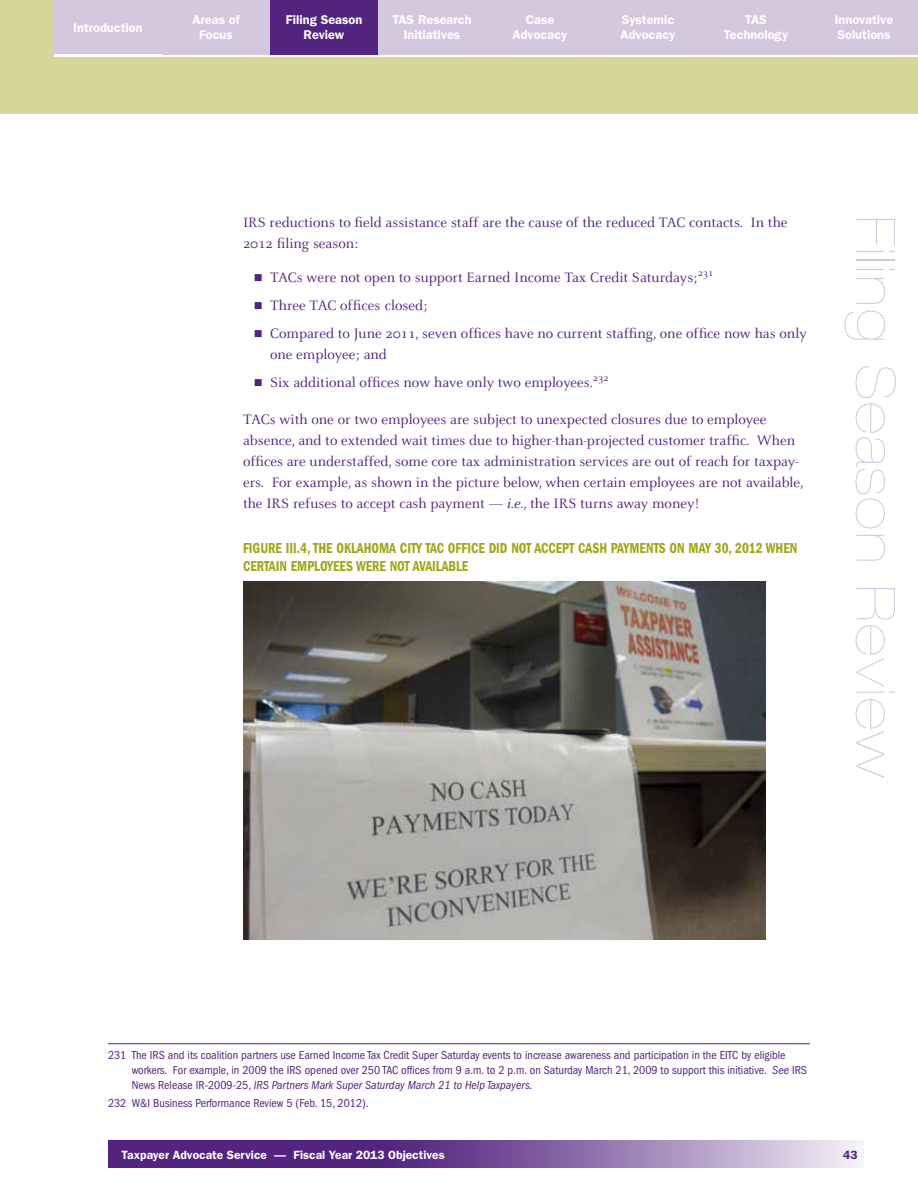
<style>
.page{position:relative;width:918px;height:1188px;background:#fff}
.page>*{position:absolute;margin:0;border:0;box-sizing:border-box;transform-origin:0 0}
.t1{font:900 expanded 54px "Helvetica Neue";letter-spacing:.04em;color:#d4c8df}
.text-main{font:15px/21px "Celeste";color:#52247f}
.Table_Figure_Title{font:600 condensed 15px/18px "Franklin Gothic";color:#9fa617;scale:.9 1}
.t2{font:600 12.75px/15px "Franklin Gothic";color:#fff;text-align:center}
.basic_footnote{font:condensed 12px/15px "Franklin Gothic";color:#52247f}
.t3{font:600 12px "Franklin Gothic";color:#fff}
.t4{font:600 12px "Franklin Gothic";color:#52247f}
.s1{font-size:14.25px}
.s2{font-style:italic}
</style>
<div class="page">
<svg style="left:108px;top:1141px;width:756px;height:27px;background:#8260a2"></svg>
<div style="left:0;top:0;width:918px;height:114px;background:#d4d797"></div>
<div style="left:54px;top:0;width:108px;height:54px;background:#d4c8df"></div>
<hr style="left:54px;top:54px;width:864px;height:3px;background:#fff">
<div style="left:486px;top:0;width:108px;height:54px;background:#d4c8df"></div>
<div style="left:594px;top:0;width:108px;height:54px;background:#d4c8df"></div>
<div style="left:702px;top:0;width:108px;height:54px;background:#d4c8df"></div>
<div style="left:810px;top:0;width:108px;height:54px;background:#d4c8df"></div>
<div style="left:162px;top:0;width:108px;height:54px;background:#d4c8df"></div>
<div style="left:270px;top:0;width:108px;height:54px;background:#52247f"></div>
<div style="left:378px;top:0;width:108px;height:54px;background:#d4c8df"></div>
<hr style="left:108px;top:1043px;width:702px;height:1px;background:#52247f">
<img style="left:243px;top:581px;width:523px;height:359px">
<p class="t2" style="left:192px;top:12px;width:49px">Areas of<br>Focus</p>
<p class="t2" style="left:73px;top:20px;width:71px">Introduction</p>
<p class="t2" style="left:513px;top:12px;width:56px">Case<br>Advocacy</p>
<p class="t2" style="left:621px;top:12px;width:56px;text-align:left">Systemic<br>Advocacy</p>
<p class="t2" style="left:724px;top:12px;width:66px">TAS<br>Technology</p>
<p class="t2" style="left:835px;top:12px;width:60px;text-align:left">Innovative<br>Solutions</p>
<p class="t2" style="left:286px;top:12px;width:78px">Filing Season<br>Review</p>
<p class="t2" style="left:392px;top:12px;width:81px">TAS Research<br>Initiatives</p>
<p class="text-main" style="left:243px;top:212px;width:546px">IRS reductions to field assistance staff are the cause of the reduced TAC contacts. In the<br>2012 filing season:</p>
<p class="text-main" style="left:270px;top:268px;width:445px">TACs were not open to support Earned Income Tax Credit Saturdays;<sup>231</sup></p>
<p class="text-main" style="left:270px;top:295px;width:159px">Three TAC offices closed;</p>
<p class="text-main" style="left:270px;top:323px;width:538px">Compared to June 2011, seven offices have no current staffing, one office now has only one employee; and</p>
<p class="text-main" style="left:270px;top:372px;width:340px">Six additional offices now have only two employees. <sup>232</sup></p>
<p class="text-main" style="left:243px;top:409px;width:562px">TACs with one or two employees are subject to unexpected closures due to employee absence, and to extended wait times due to higher<span class="s1">-</span>than-projected customer traffic. When offices are understaffed, some core tax administration services are out of reach for taxpay&shy;ers. For example, as shown in the picture below, when certain employees are not available, the IRS refuses to accept cash payment <span class="s1">—</span> <span class="s2">i.e.</span>, the IRS turns away money!</p>
<p class="Table_Figure_Title" style="left:243px;top:539px;width:617px">FIGURE III.4, THE OKLAHOMA CITY TAC OFFICE DID NOT ACCEPT CASH PAYMENTS ON MAY 30, 2012 WHEN<br>CERTAIN EMPLOYEES WERE NOT AVAILABLE</p>
<h1 class="t1" style="left:907px;top:216px;width:564px;rotate:90deg">Filing Season Review</h1>
<p class="basic_footnote" style="left:132px;top:1047px;width:677px;text-indent:-24px">231 The IRS and its coalition partners use Earned Income Tax Credit Super Saturday events to increase awareness and participation in the EITC by eligible workers. For example, in 2009 the IRS opened over 250 TAC offices from 9 a.m. to 2 p.m. on Saturday March 21, 2009 to support this initiative. <span class="s2">See</span> IRS<br>News Release IR-2009-25, <span class="s2">IRS Partners Mark Super Saturday March 21 to Help Taxpayers.</span></p>
<p class="basic_footnote" style="left:108px;top:1096px;width:262px">232 W&amp;I Business Performance Review 5 (Feb. 15, 2012).</p>
<p class="t3" style="left:122px;top:1148px;width:325px">Taxpayer Advocate Service — Fiscal Year 2013 Objectives</p>
<p class="t4" style="left:843px;top:1148px;width:16px">43</p>
</div>
